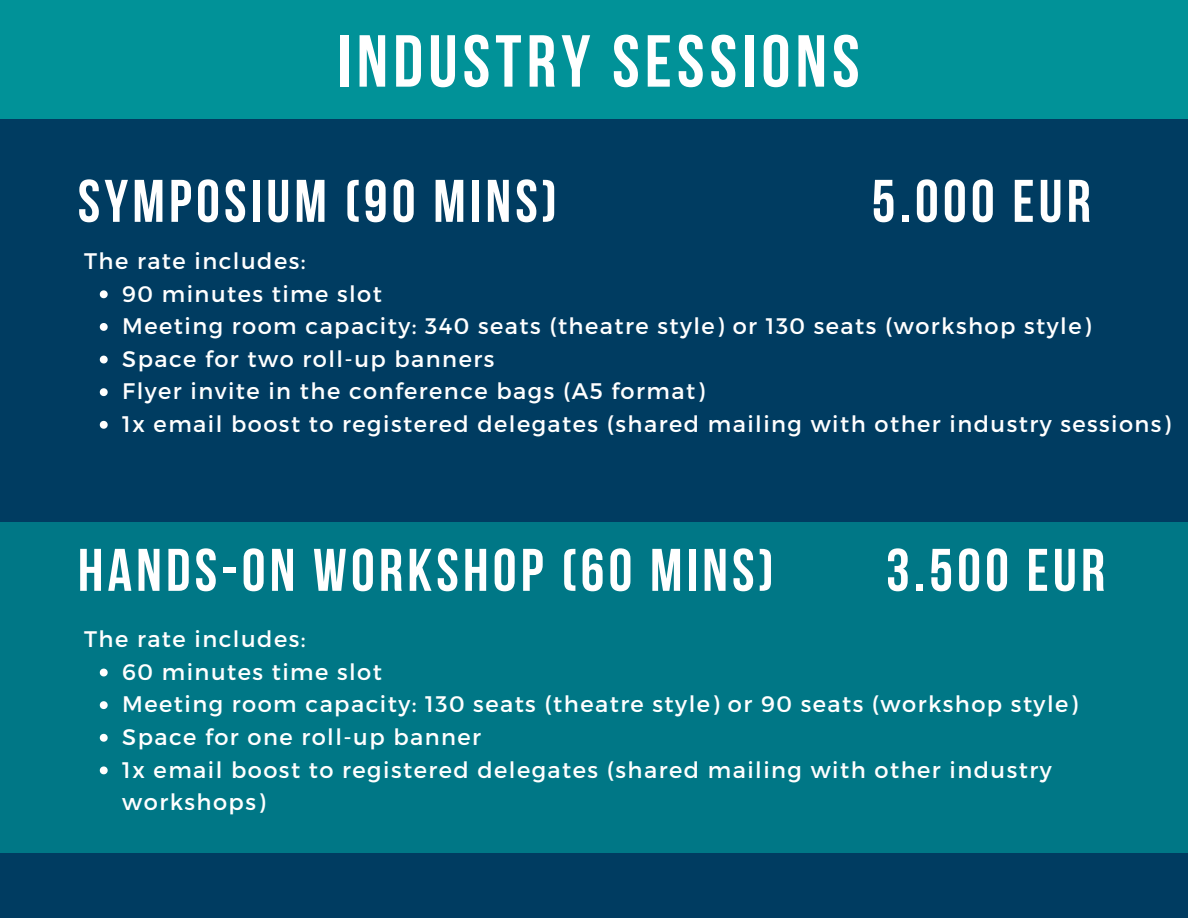
<style>
.page{position:relative;width:1188px;height:918px;background:#003c61}
.page>*{position:absolute;margin:0;border:0;box-sizing:border-box;transform-origin:0 0}
.t1{font:700 73.5px "Bebas Neue";letter-spacing:.07em;color:#fff}
.t2{font:700 60px "Bebas Neue";letter-spacing:.07em;color:#fff}
.t3{font:22.5px/32.7px "Montserrat";letter-spacing:.065em;color:#fff}
</style>
<div class="page">
<div style="left:0;top:0;width:1188px;height:119px;background:#019298"></div>
<div style="left:0;top:522px;width:1188px;height:331px;background:#007786"></div>
<svg style="left:100px;top:290px;width:8px;height:8px"></svg>
<svg style="left:100px;top:323px;width:8px;height:8px"></svg>
<svg style="left:100px;top:356px;width:8px;height:7px"></svg>
<svg style="left:100px;top:388px;width:8px;height:8px"></svg>
<svg style="left:100px;top:421px;width:8px;height:8px"></svg>
<svg style="left:100px;top:669px;width:8px;height:7px"></svg>
<svg style="left:100px;top:701px;width:8px;height:8px"></svg>
<svg style="left:100px;top:734px;width:8px;height:8px"></svg>
<svg style="left:100px;top:766px;width:8px;height:8px"></svg>
<p class="t1" style="left:338px;top:32px;width:524px">INDUSTRY SESSIONS</p>
<p class="t2" style="left:78px;top:177px;width:481px">SYMPOSIUM (90 MINS)</p>
<p class="t2" style="left:872px;top:177px;width:221px">5.000 EUR</p>
<p class="t3" style="left:84px;top:244px;width:223px">The rate includes:</p>
<p class="t3" style="left:122px;top:276px;width:261px">90 minutes time slot</p>
<p class="t3" style="left:122px;top:309px;width:970px">Meeting room capacity: 340 seats (theatre style) or 130 seats (workshop style)</p>
<p class="t3" style="left:122px;top:341px;width:373px">Space for two roll-up banners</p>
<p class="t3" style="left:122px;top:374px;width:584px">Flyer invite in the conference bags (A5 format)</p>
<p class="t3" style="left:122px;top:407px;width:1050px">1x email boost to registered delegates (shared mailing with other industry sessions)</p>
<p class="t2" style="left:78px;top:546px;width:698px">HANDS-ON WORKSHOP (60 MINS)</p>
<p class="t2" style="left:886px;top:546px;width:221px">3.500 EUR</p>
<p class="t3" style="left:84px;top:622px;width:223px">The rate includes:</p>
<p class="t3" style="left:122px;top:654px;width:261px">60 minutes time slot</p>
<p class="t3" style="left:122px;top:687px;width:957px">Meeting room capacity: 130 seats (theatre style) or 90 seats (workshop style)</p>
<p class="t3" style="left:122px;top:720px;width:360px">Space for one roll-up banner</p>
<p class="t3" style="left:122px;top:752px;width:931px">1x email boost to registered delegates (shared mailing with other industry workshops)</p>
</div>
